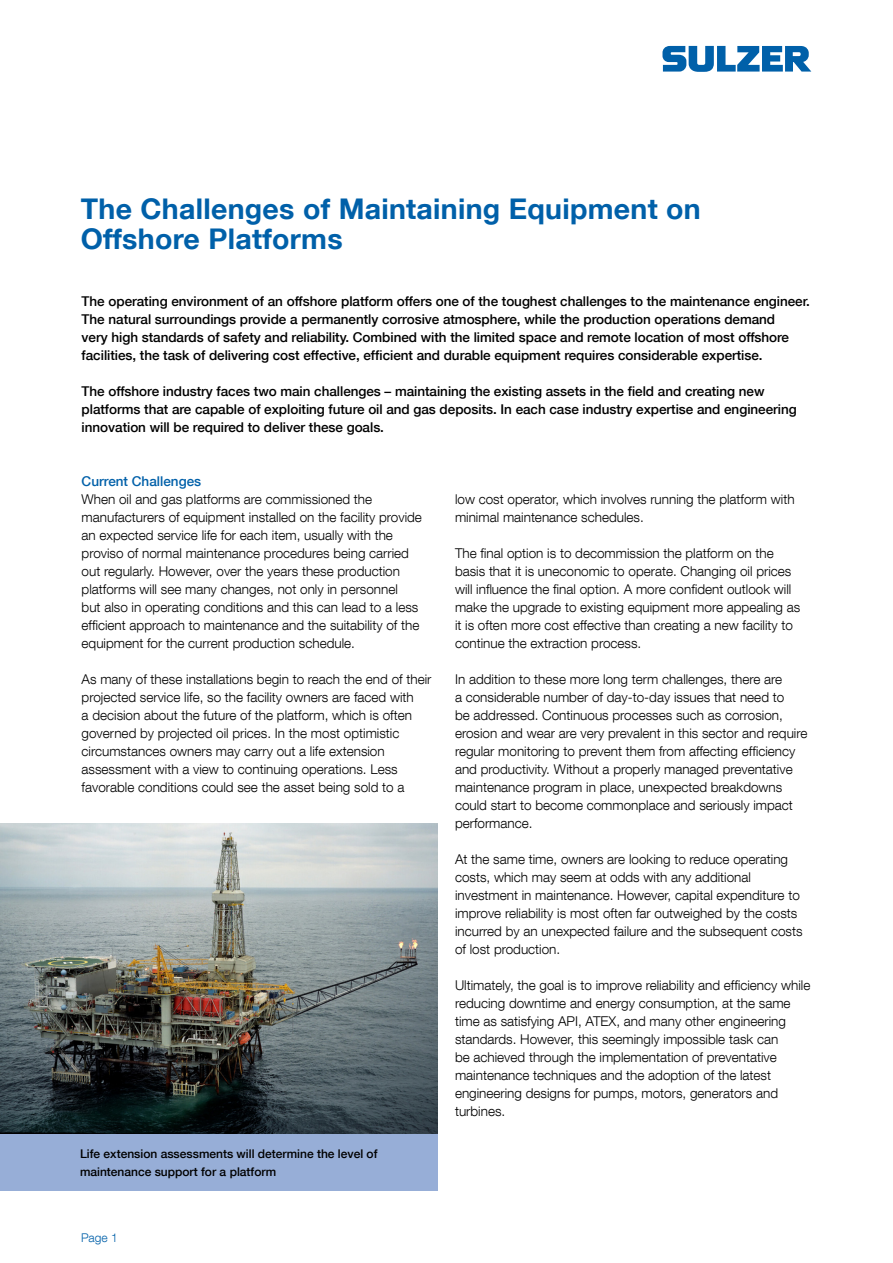
<style>
.page{position:relative;width:893px;height:1263px;background:#fff}
.page>*{position:absolute;margin:0;border:0;box-sizing:border-box;transform-origin:0 0}
.HEADING{font:700 28.5px/30px "Helvetica Neue LT Com";letter-spacing:.01em;color:#0060a9}
.Paragraph_text{font:300 13.5px/18px "Helvetica Neue LT Com";color:#000}
.Paragraph_text-2{font:500 13.5px/18px "Helvetica Neue LT Com";letter-spacing:-.005em;color:#000}
.Subheading_2{font:500 13.5px "Helvetica Neue LT Com";color:#0060a9}
.t1{font:500 12px/18px "Helvetica Neue LT Com";color:#000}
.t2{font:300 12px "Helvetica Neue LT Com";color:#0060a9}
</style>
<div class="page">
<svg style="left:662px;top:46px;width:149px;height:26px"></svg>
<img style="left:0;top:824px;width:437px;height:310px">
<div style="left:0;top:1134px;width:438px;height:57px;background:#97aed7"></div>
<p class="HEADING" style="left:81px;top:193px;width:622px">The Challenges of Maintaining Equipment on<br>Offshore Platforms</p>
<p class="Paragraph_text-2" style="left:82px;top:292px;width:730px">The operating environment of an offshore platform offers one of the toughest challenges to the maintenance engineer.<br>The natural surroundings provide a permanently corrosive atmosphere, while the production operations demand<br>very high standards of safety and reliability. Combined with the limited space and remote location of most offshore facilities, the task of delivering cost effective, efficient and durable equipment requires considerable expertise.</p>
<p class="Paragraph_text-2" style="left:82px;top:382px;width:717px">The offshore industry faces two main challenges – maintaining the existing assets in the field and creating new platforms that are capable of exploiting future oil and gas deposits. In each case industry expertise and engineering innovation will be required to deliver these goals.</p>
<p class="Subheading_2" style="left:82px;top:473px;width:121px">Current Challenges</p>
<p class="Paragraph_text" style="left:82px;top:490px;width:342px">When oil and gas platforms are commissioned the manufacturers of equipment installed on the facility provide an expected service life for each item, usually with the proviso of normal maintenance procedures being carried out regularly. However, over the years these production platforms will see many changes, not only in personnel<br>but also in operating conditions and this can lead to a less efficient approach to maintenance and the suitability of the equipment for the current production schedule.</p>
<p class="Paragraph_text" style="left:82px;top:670px;width:351px">As many of these installations begin to reach the end of their projected service life, so the facility owners are faced with<br>a decision about the future of the platform, which is often governed by projected oil prices. In the most optimistic circumstances owners may carry out a life extension assessment with a view to continuing operations. Less favorable conditions could see the asset being sold to a</p>
<p class="t1" style="left:80px;top:1145px;width:299px">Life extension assessments will determine the level of maintenance support for a platform</p>
<p class="t2" style="left:81px;top:1231px;width:38px">Page 1</p>
<p class="Paragraph_text" style="left:455px;top:490px;width:341px">low cost operator, which involves running the platform with minimal maintenance schedules.</p>
<p class="Paragraph_text" style="left:455px;top:544px;width:347px">The final option is to decommission the platform on the basis that it is uneconomic to operate. Changing oil prices will influence the final option. A more confident outlook will make the upgrade to existing equipment more appealing as it is often more cost effective than creating a new facility to continue the extraction process.</p>
<p class="Paragraph_text" style="left:455px;top:670px;width:354px">In addition to these more long term challenges, there are<br>a considerable number of day-to-day issues that need to<br>be addressed. Continuous processes such as corrosion, erosion and wear are very prevalent in this sector and require regular monitoring to prevent them from affecting efficiency and productivity. Without a properly managed preventative maintenance program in place, unexpected breakdowns could start to become commonplace and seriously impact performance.</p>
<p class="Paragraph_text" style="left:455px;top:850px;width:349px">At the same time, owners are looking to reduce operating costs, which may seem at odds with any additional investment in maintenance. However, capital expenditure to improve reliability is most often far outweighed by the costs incurred by an unexpected failure and the subsequent costs of lost production.</p>
<p class="Paragraph_text" style="left:455px;top:976px;width:357px">Ultimately, the goal is to improve reliability and efficiency while reducing downtime and energy consumption, at the same time as satisfying API, ATEX, and many other engineering standards. However, this seemingly impossible task can<br>be achieved through the implementation of preventative maintenance techniques and the adoption of the latest engineering designs for pumps, motors, generators and turbines.</p>
</div>
